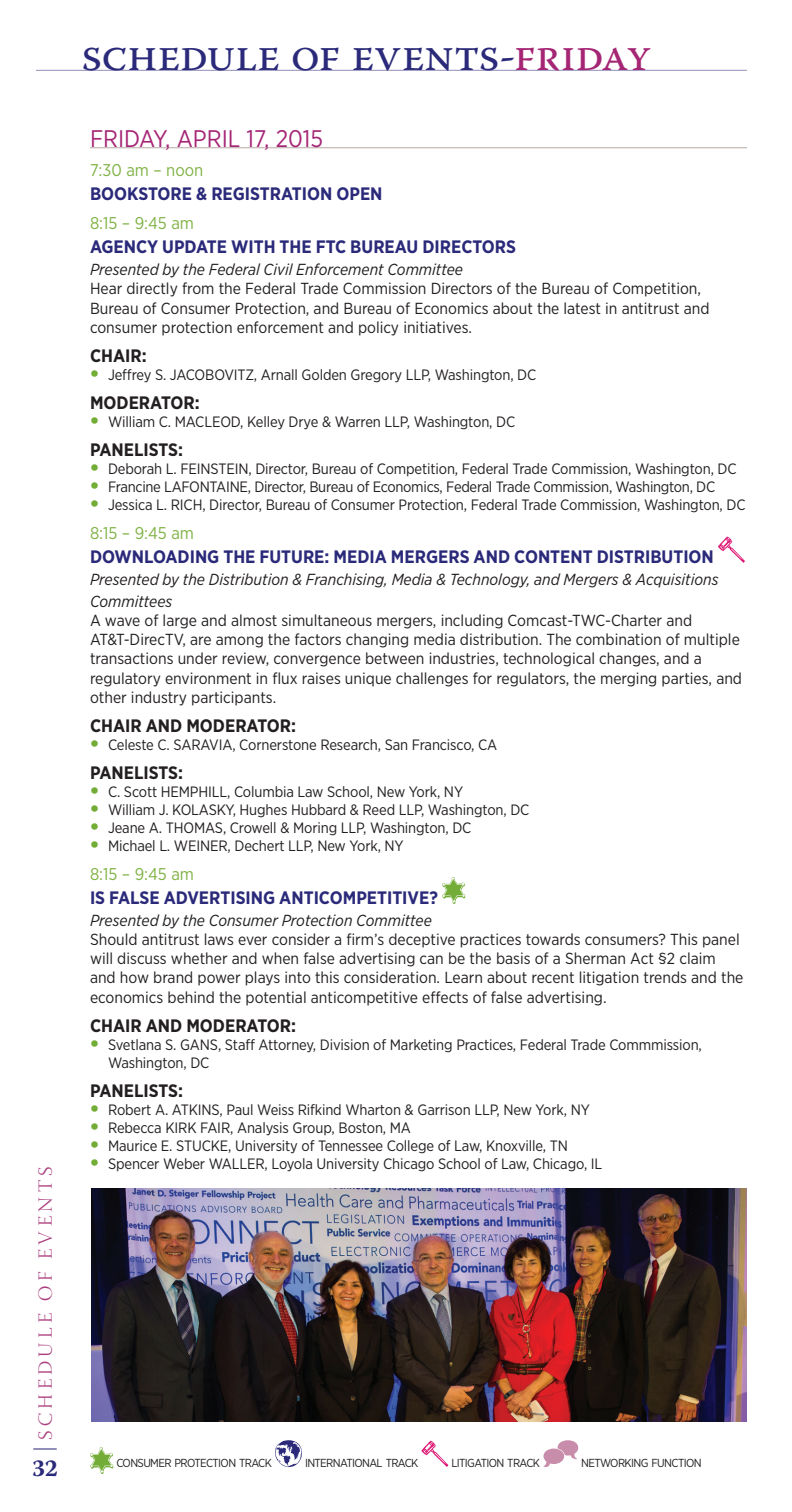
<style>
.page{position:relative;width:792px;height:1512px;background:#fff}
.page>*{position:absolute;margin:0;border:0;box-sizing:border-box;transform-origin:0 0}
.t1{font:46px "Warnock Pro";letter-spacing:-.01em;color:#2b2a7a}
.t2{font:24px "Gotham Narrow";color:#a52575}
.t3{font:700 24px "Warnock Pro";color:#2b2a7a}
.t4{font:20px "Warnock Pro Light Disp";letter-spacing:.22em;color:#ab3e7e}
.t5{font:700 18px "Gotham Narrow";color:#2b2a7a}
.t6{font:700 18px "Gotham Narrow";color:#231f20}
.t7{font:17px "Gotham Narrow";color:#80b246}
.t8{font:16px/19.2px "Gotham Narrow";color:#231f20}
.t9{font:italic 16px/22px "Gotham Narrow";color:#231f20}
.t10{font:15px "Gotham Narrow";letter-spacing:-.01em;color:#231f20}
.t11{font:11.6px "Gotham Narrow";letter-spacing:-.055em;color:#231f20}
.s1{color:#a52575}
.s2{font-family:"Trade Gothic LT Std";font-size:18px;color:#73ac37}
</style>
<div class="page">
<hr style="left:36px;top:70px;width:711px;height:1px;background:#928eba">
<hr style="left:33px;top:1448px;width:24px;height:2px;background:#928eba">
<hr style="left:90px;top:147px;width:657px;height:1px;background:#b5a9a5">
<svg style="left:718px;top:537px;width:27px;height:26px"></svg>
<svg style="left:442px;top:877px;width:24px;height:27px"></svg>
<svg style="left:90px;top:1447px;width:24px;height:27px"></svg>
<svg style="left:275px;top:1440px;width:27px;height:27px"></svg>
<svg style="left:421px;top:1441px;width:27px;height:26px"></svg>
<svg style="left:543px;top:1440px;width:35px;height:27px"></svg>
<img style="left:92px;top:1188px;width:655px;height:233px">
<h3 class="t4" style="left:35px;top:1440px;width:274px;rotate:-90deg">Schedule of events</h3>
<h2 class="t3" style="left:32px;top:1454px;width:27px">32</h2>
<h1 class="t1" style="left:81px;top:27px;width:572px">schedule of events-<span class="s1">friday</span></h1>
<h2 class="t2" style="left:90px;top:124px;width:235px">FRIDAY, APRIL 17, 2015</h2>
<p class="t7" style="left:90px;top:160px;width:115px">7:30 am – noon</p>
<p class="t5" style="left:90px;top:182px;width:294px">BOOKSTORE &amp; REGISTRATION OPEN</p>
<p class="t7" style="left:90px;top:213px;width:106px">8:15 – 9:45 am</p>
<p class="t5" style="left:90px;top:235px;width:428px">AGENCY UPDATE WITH THE FTC BUREAU DIRECTORS</p>
<p class="t9" style="left:90px;top:258px;width:375px">Presented by the Federal Civil Enforcement Committee</p>
<p class="t8" style="left:90px;top:279px;width:621px">Hear directly from the Federal Trade Commission Directors of the Bureau of Competition,<br>Bureau of Consumer Protection, and Bureau of Economics about the latest in antitrust and consumer protection enforcement and policy initiatives.</p>
<p class="t6" style="left:90px;top:344px;width:58px">CHAIR:</p>
<p class="t10" style="left:90px;top:365px;width:448px"><span class="s2">•</span> Jeffrey S. JACOBOVITZ, Arnall Golden Gregory LLP, Washington, DC</p>
<p class="t6" style="left:90px;top:391px;width:111px">MODERATOR:</p>
<p class="t10" style="left:90px;top:412px;width:427px"><span class="s2">•</span> William C. MACLEOD, Kelley Drye &amp; Warren LLP, Washington, DC</p>
<p class="t6" style="left:90px;top:438px;width:95px">PANELISTS:</p>
<p class="t10" style="left:90px;top:459px;width:648px"><span class="s2">•</span> Deborah L. FEINSTEIN, Director, Bureau of Competition, Federal Trade Commission, Washington, DC</p>
<p class="t10" style="left:90px;top:477px;width:627px"><span class="s2">•</span> Francine LAFONTAINE, Director, Bureau of Economics, Federal Trade Commission, Washington, DC</p>
<p class="t10" style="left:90px;top:495px;width:657px"><span class="s2">•</span> Jessica L. RICH, Director, Bureau of Consumer Protection, Federal Trade Commission, Washington, DC</p>
<p class="t7" style="left:90px;top:522px;width:106px">8:15 – 9:45 am</p>
<p class="t5" style="left:90px;top:545px;width:625px">DOWNLOADING THE FUTURE: MEDIA MERGERS AND CONTENT DISTRIBUTION</p>
<p class="t9" style="left:90px;top:568px;width:630px">Presented by the Distribution &amp; Franchising, Media &amp; Technology, and Mergers &amp; Acquisitions<br>Committees</p>
<p class="t8" style="left:90px;top:611px;width:654px">A wave of large and almost simultaneous mergers, including Comcast-TWC-Charter and AT&amp;T-DirecTV, are among the factors changing media distribution. The combination of multiple transactions under review, convergence between industries, technological changes, and a regulatory environment in flux raises unique challenges for regulators, the merging parties, and other industry participants.</p>
<p class="t6" style="left:90px;top:714px;width:208px">CHAIR AND MODERATOR:</p>
<p class="t10" style="left:90px;top:735px;width:409px"><span class="s2">•</span> Celeste C. SARAVIA, Cornerstone Research, San Francisco, CA</p>
<p class="t6" style="left:90px;top:761px;width:95px">PANELISTS:</p>
<p class="t10" style="left:90px;top:782px;width:375px"><span class="s2">•</span> C. Scott HEMPHILL, Columbia Law School, New York, NY</p>
<p class="t10" style="left:90px;top:800px;width:441px"><span class="s2">•</span> William J. KOLASKY, Hughes Hubbard &amp; Reed LLP, Washington, DC</p>
<p class="t10" style="left:90px;top:818px;width:383px"><span class="s2">•</span> Jeane A. THOMAS, Crowell &amp; Moring LLP, Washington, DC</p>
<p class="t10" style="left:90px;top:836px;width:315px"><span class="s2">•</span> Michael L. WEINER, Dechert LLP, New York, NY</p>
<p class="t7" style="left:90px;top:863px;width:106px">8:15 – 9:45 am</p>
<p class="t5" style="left:90px;top:886px;width:349px">IS FALSE ADVERTISING ANTICOMPETITIVE?</p>
<p class="t9" style="left:90px;top:909px;width:343px">Presented by the Consumer Protection Committee</p>
<p class="t8" style="left:90px;top:930px;width:655px">Should antitrust laws ever consider a firm’s deceptive practices towards consumers? This panel will discuss whether and when false advertising can be the basis of a Sherman Act §2 claim and how brand power plays into this consideration. Learn about recent litigation trends and the economics behind the potential anticompetitive effects of false advertising.</p>
<p class="t6" style="left:90px;top:1014px;width:69px">CHAIR and</p>
<p class="t6" style="left:186px;top:1014px;width:111px">MODERATOR:</p>
<p class="t10" style="left:90px;top:1035px;width:110px"><span class="s2">•</span> Svetlana S. Gans</p>
<p class="t10" style="left:218px;top:1035px;width:485px">, Staff Attorney, Division of Marketing Practices, Federal Trade Commmission,</p>
<p class="t10" style="left:108px;top:1053px;width:103px">Washington, DC</p>
<p class="t6" style="left:90px;top:1079px;width:95px">PANELISTS:</p>
<p class="t10" style="left:90px;top:1100px;width:501px"><span class="s2">•</span> Robert A. ATKINS, Paul Weiss Rifkind Wharton &amp; Garrison LLP, New York, NY</p>
<p class="t10" style="left:90px;top:1118px;width:323px"><span class="s2">•</span> Rebecca KIRK FAIR, Analysis Group, Boston, MA</p>
<p class="t10" style="left:90px;top:1136px;width:480px"><span class="s2">•</span> Maurice E. STUCKE, University of Tennessee College of Law, Knoxville, TN</p>
<p class="t10" style="left:90px;top:1154px;width:514px"><span class="s2">•</span> Spencer Weber WALLER, Loyola University Chicago School of Law, Chicago, IL</p>
<p class="t11" style="left:116px;top:1456px;width:157px">CONSUMER PROTECTION TRACK</p>
<p class="t11" style="left:305px;top:1456px;width:115px">INTERNATIONAL TRACK</p>
<p class="t11" style="left:451px;top:1456px;width:90px">LITIGATION TRACK</p>
<p class="t11" style="left:581px;top:1456px;width:122px">NETWORKING FUNCTION</p>
</div>
